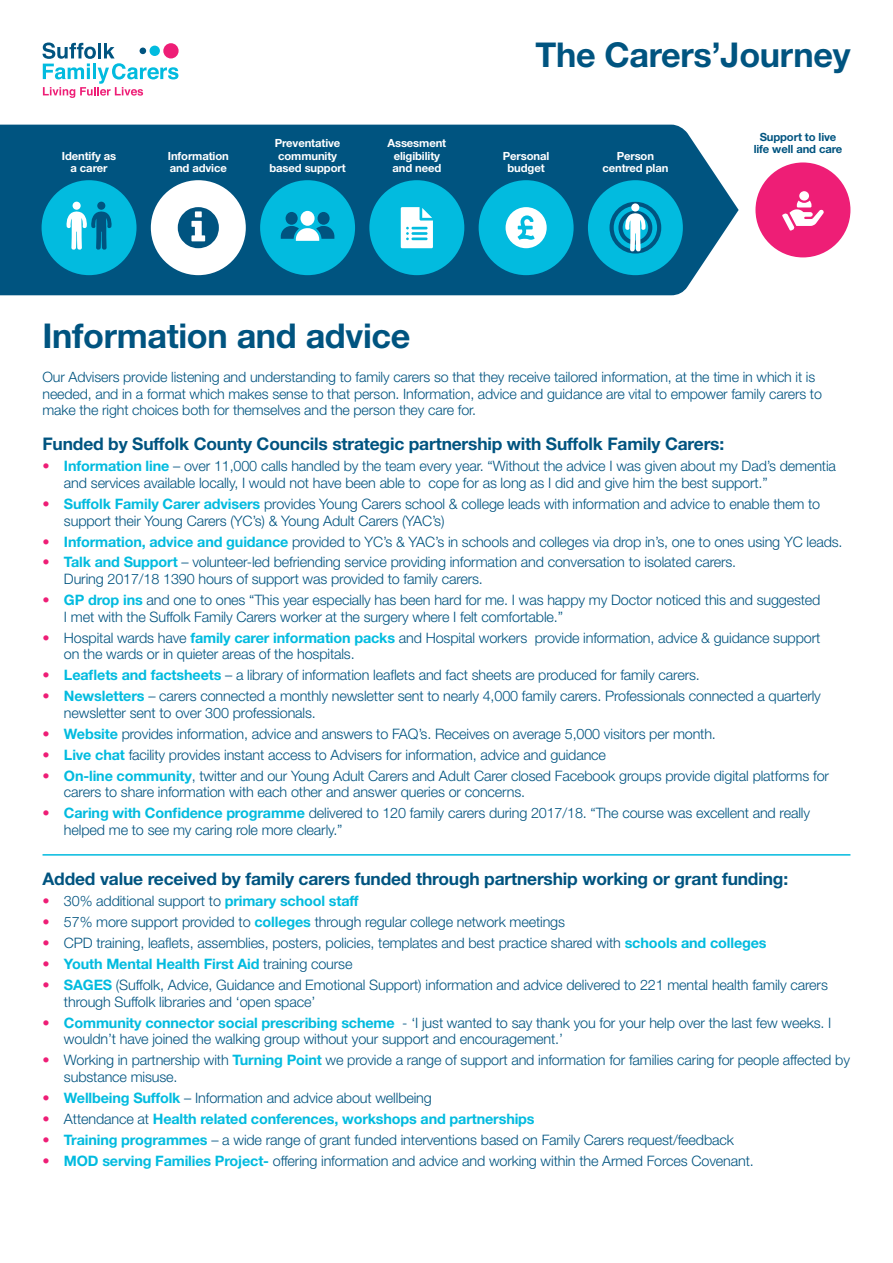
<style>
.page{position:relative;width:893px;height:1263px;background:#fff}
.page>*{position:absolute;margin:0;border:0;box-sizing:border-box;transform-origin:0 0}
.t1{font:700 34.2px "Helvetica Neue LT Std";letter-spacing:-.01em;color:#005480}
.t2{font:700 17.4px "Helvetica Neue LT Std";letter-spacing:-.01em;color:#005480}
.t3{font:300 14.4px/16.6px "Helvetica Neue LT Std";letter-spacing:-.01em;color:#005480}
.t4{font:700 14.4px "Helvetica Neue LT Std";letter-spacing:-.01em;color:#02bbdf}
.t5{font:300 14.25px/16.5px "Helvetica Neue LT Std";letter-spacing:-.01em;color:#005480}
.t6{font:700 11.25px/12.8px "Helvetica Neue LT Std";letter-spacing:-.01em;color:#fff;text-align:center}
.t7{font:700 11.25px/12.8px "Helvetica Neue LT Std";letter-spacing:-.01em;color:#005480;text-align:center}
.s1{color:#ee1e76}
.s2{font-weight:700;color:#02bbdf}
.s3{font-weight:300;color:#ee1e76}
.s4{font-weight:300;color:#005480}
</style>
<div class="page">
<svg style="left:43px;top:43px;width:135px;height:55px"></svg>
<div style="left:755px;top:162px;width:95px;height:95px;background:#ee1e76;border-radius:50%"></div>
<svg style="left:0;top:125px;width:739px;height:170px;background:#0f5e88"></svg>
<div style="left:42px;top:180px;width:95px;height:95px;background:#02bbdf;border-radius:50%"></div>
<div style="left:151px;top:180px;width:95px;height:95px;background:#fff;border-radius:50%"></div>
<div style="left:260px;top:180px;width:95px;height:95px;background:#02bbdf;border-radius:50%"></div>
<div style="left:369px;top:180px;width:95px;height:95px;background:#02bbdf;border-radius:50%"></div>
<div style="left:479px;top:180px;width:95px;height:95px;background:#02bbdf;border-radius:50%"></div>
<div style="left:588px;top:180px;width:95px;height:95px;background:#02bbdf;border-radius:50%"></div>
<div style="left:73px;top:202px;width:8px;height:8px;background:#fff;border-radius:50%"></div>
<div style="left:97px;top:202px;width:8px;height:8px;background:#005480;border-radius:50%"></div>
<svg style="left:66px;top:211px;width:46px;height:39px"></svg>
<svg style="left:178px;top:207px;width:41px;height:41px"></svg>
<svg style="left:401px;top:207px;width:32px;height:41px"></svg>
<svg style="left:506px;top:207px;width:41px;height:41px"></svg>
<svg style="left:281px;top:212px;width:53px;height:29px"></svg>
<div style="left:609px;top:202px;width:52px;height:52px;border:4px solid #005480;border-radius:50%"></div>
<div style="left:618px;top:211px;width:34px;height:34px;border:4px solid #005480;border-radius:50%"></div>
<div style="left:631px;top:203px;width:8px;height:8px;background:#fff;border-radius:50%"></div>
<svg style="left:625px;top:213px;width:21px;height:39px"></svg>
<div style="left:799px;top:191px;width:10px;height:10px;background:#fff;border-radius:50%"></div>
<svg style="left:782px;top:201px;width:42px;height:30px"></svg>
<hr style="left:43px;top:854px;width:807px;height:2px;background:#02bbdf">
<p class="t6" style="left:62px;top:149px;width:56px">Identify as a carer</p>
<p class="t6" style="left:168px;top:149px;width:63px;text-align:left">Information and advice</p>
<p class="t6" style="left:269px;top:136px;width:78px">Preventative community based support</p>
<p class="t6" style="left:387px;top:136px;width:60px">Assesment eligibility and need</p>
<p class="t1" style="left:535px;top:34px;width:316px">The Carers’Journey</p>
<p class="t6" style="left:503px;top:149px;width:48px">Personal budget</p>
<p class="t6" style="left:602px;top:149px;width:67px">Person centred plan</p>
<p class="t7" style="left:754px;top:130px;width:90px">Support to live life well and care</p>
<p class="t1" style="left:43px;top:314px;width:369px">Information and advice</p>
<p class="t5" style="left:43px;top:368px;width:781px">Our Advisers provide listening and understanding to family carers so that they receive tailored information, at the time in which it is needed, and in a format which makes sense to that person. Information, advice and guidance are vital to empower family carers to make the right choices both for themselves and the person they care for.</p>
<p class="t2" style="left:43px;top:433px;width:683px">Funded by Suffolk County Councils strategic partnership with Suffolk Family Carers:</p>
<p class="t3" style="left:64px;top:458px;width:773px;text-indent:-21px"><span class="s1">•</span> <span class="s2">Information line</span> – over 11,000 calls handled by the team every year. “Without the advice I was given about my Dad’s dementia and services available locally, I would not have been able to cope for as long as I did and give him the best support.”</p>
<p class="t3" style="left:64px;top:495px;width:758px;text-indent:-21px"><span class="s1">•</span> <span class="s2">Suffolk Family Carer advisers</span> provides Young Carers school &amp; college leads with information and advice to enable them to support their Young Carers (YC’s) &amp; Young Adult Carers (YAC’s)</p>
<p class="t3" style="left:43px;top:533px;width:801px"><span class="s1">•</span> <span class="s2">Information, advice and guidance</span> provided to YC’s &amp; YAC’s in schools and colleges via drop in’s, one to ones using YC leads.</p>
<p class="t3" style="left:64px;top:554px;width:674px;text-indent:-21px"><span class="s1">•</span> <span class="s2">Talk and Support</span> – volunteer-led befriending service providing information and conversation to isolated carers.<br>During 2017/18 1390 hours of support was provided to family carers.</p>
<p class="t3" style="left:64px;top:591px;width:758px;text-indent:-21px"><span class="s1">•</span> <span class="s2">GP drop ins</span> and one to ones “This year especially has been hard for me. I was happy my Doctor noticed this and suggested<br>I met with the Suffolk Family Carers worker at the surgery where I felt comfortable.”</p>
<p class="t3" style="left:64px;top:629px;width:758px;text-indent:-21px"><span class="s1">•</span> Hospital wards have <span class="s2">family carer information packs</span> and Hospital workers provide information, advice &amp; guidance support on the wards or in quieter areas of the hospitals.</p>
<p class="t3" style="left:43px;top:666px;width:659px"><span class="s1">•</span> <span class="s2">Leaflets and factsheets</span> – a library of information leaflets and fact sheets are produced for family carers.</p>
<p class="t3" style="left:64px;top:687px;width:758px;text-indent:-21px"><span class="s1">•</span> <span class="s2">Newsletters</span> – carers connected a monthly newsletter sent to nearly 4,000 family carers. Professionals connected a quarterly newsletter sent to over 300 professionals.</p>
<p class="t3" style="left:43px;top:725px;width:675px"><span class="s1">•</span> <span class="s2">Website</span> provides information, advice and answers to FAQ’s. Receives on average 5,000 visitors per month.</p>
<p class="t3" style="left:43px;top:746px;width:565px"><span class="s1">•</span> <span class="s2">Live chat</span> facility provides instant access to Advisers for information, advice and guidance</p>
<p class="t3" style="left:64px;top:767px;width:766px;text-indent:-21px"><span class="s1">•</span> <span class="s2">On-line community</span>, twitter and our Young Adult Carers and Adult Carer closed Facebook groups provide digital platforms for carers to share information with each other and answer queries or concerns.</p>
<p class="t3" style="left:64px;top:804px;width:748px;text-indent:-21px"><span class="s1">•</span> <span class="s2">Caring with Confidence programme</span> delivered to 120 family carers during 2017/18. “The course was excellent and really helped me to see my caring role more clearly.”</p>
<p class="t2" style="left:43px;top:868px;width:747px">Added value received by family carers funded through partnership working or grant funding:</p>
<p class="t3" style="left:43px;top:893px;width:318px"><span class="s1">•</span> 30% additional support to <span class="s2">primary school staff</span></p>
<p class="t3" style="left:43px;top:913px;width:524px"><span class="s1">•</span> 57% more support provided to <span class="s2">colleges</span> through regular college network meetings</p>
<p class="t3" style="left:43px;top:934px;width:726px"><span class="s1">•</span> CPD training, leaflets, assemblies, posters, policies, templates and best practice shared with <span class="s2">schools and colleges</span></p>
<p class="t4" style="left:43px;top:955px;width:311px"><span class="s3">•</span> Youth Mental Health First Aid <span class="s4">training course</span></p>
<p class="t3" style="left:64px;top:976px;width:765px;text-indent:-21px"><span class="s1">•</span> <span class="s2">SAGES</span> (Suffolk, Advice, Guidance and Emotional Support) information and advice delivered to 221 mental health family carers through Suffolk libraries and ‘open space’</p>
<p class="t3" style="left:64px;top:1014px;width:769px;text-indent:-21px"><span class="s1">•</span> <span class="s2">Community connector social prescribing scheme</span> - ‘I just wanted to say thank you for your help over the last few weeks. I wouldn’t have joined the walking group without your support and encouragement.’</p>
<p class="t3" style="left:64px;top:1051px;width:787px;text-indent:-21px"><span class="s1">•</span> Working in partnership with <span class="s2">Turning Point</span> we provide a range of support and information for families caring for people affected by substance misuse.</p>
<p class="t3" style="left:43px;top:1089px;width:391px"><span class="s1">•</span> <span class="s2">Wellbeing Suffolk</span> – Information and advice about wellbeing</p>
<p class="t4" style="left:43px;top:1110px;width:494px"><span class="s3">•</span> <span class="s4">Attendance at</span> Health related conferences, workshops and partnerships</p>
<p class="t3" style="left:43px;top:1131px;width:693px"><span class="s1">•</span> <span class="s2">Training programmes</span> – a wide range of grant funded interventions based on Family Carers request/feedback</p>
<p class="t3" style="left:43px;top:1152px;width:713px"><span class="s1">•</span> <span class="s2">MOD serving Families Project-</span> offering information and advice and working within the Armed Forces Covenant.</p>
</div>
